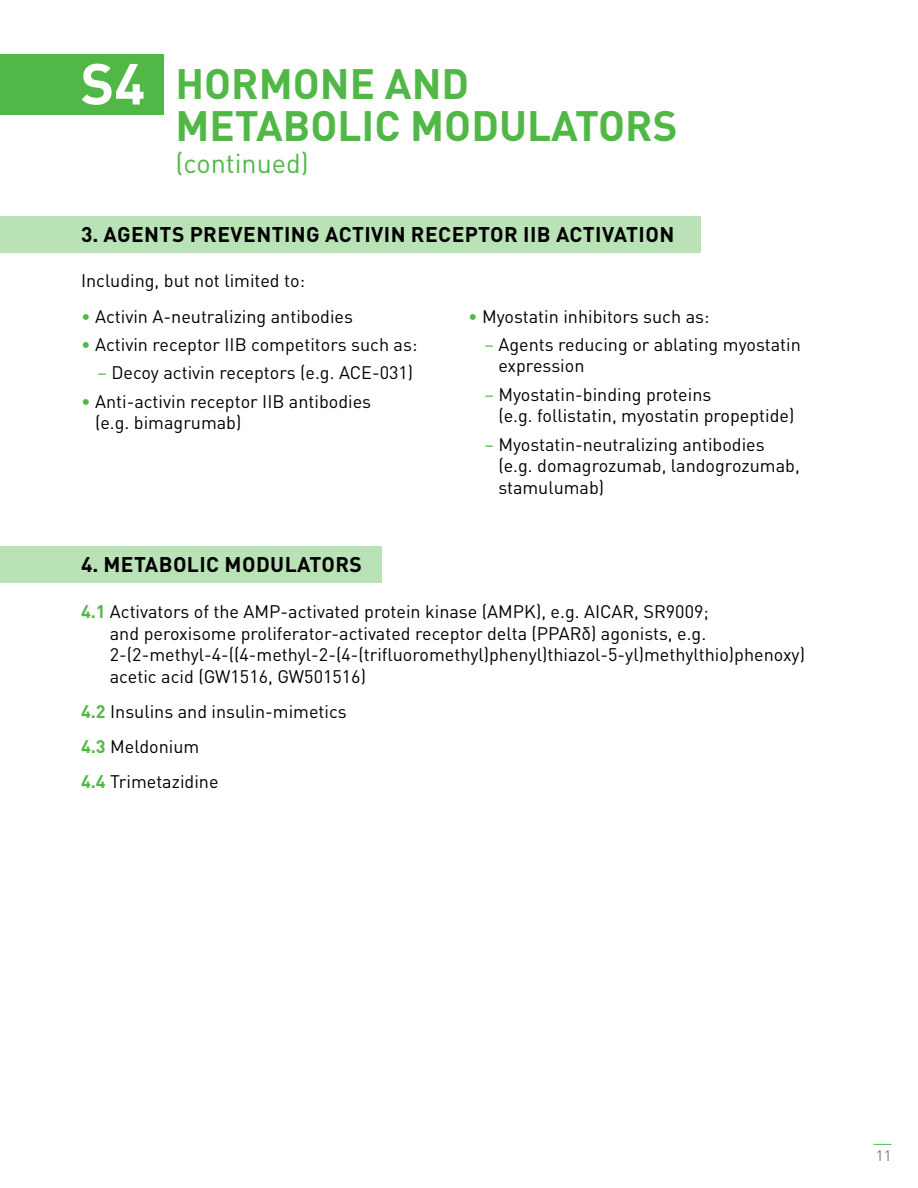
<style>
.page{position:relative;width:918px;height:1188px;background:#fff}
.page>*{position:absolute;margin:0;border:0;box-sizing:border-box;transform-origin:0 0}
.t1{font:700 42px/42px "DIN Pro";color:#51b848}
.t2{font:27px "DIN Pro";color:#51b848}
.t3{font:700 21px "DIN Pro";letter-spacing:.02em;color:#000}
.t4{font:18px/21.6px "DIN Pro";color:#000}
.t5{font:15px "DIN Pro";color:#7e7e7e}
.s1{font-size:57px;color:#fff}
.s2{color:#51b848}
.s3{font-weight:700;color:#51b848}
</style>
<div class="page">
<svg style="left:874px;top:1144px;width:18px;height:1px"></svg>
<div style="left:0;top:54px;width:164px;height:60px;background:#51b848"></div>
<div style="left:0;top:216px;width:700px;height:37px;background:#b9e3b6"></div>
<div style="left:0;top:546px;width:382px;height:37px;background:#b9e3b6"></div>
<h1 class="t1" style="left:176px;top:58px;width:504px;text-indent:-95px"><span class="s1">S4</span> HORMONE AND<br>METABOLIC MODULATORS</h1>
<h2 class="t2" style="left:176px;top:142px;width:135px">(continued)</h2>
<p class="t3" style="left:81px;top:217px;width:595px">3. AGENTS PREVENTING ACTIVIN RECEPTOR IIB ACTIVATION</p>
<p class="t4" style="left:81px;top:268px;width:226px">Including, but not limited to:</p>
<p class="t4" style="left:81px;top:303px;width:274px"><span class="s2">•</span> Activin A-neutralizing antibodies</p>
<p class="t4" style="left:81px;top:332px;width:338px"><span class="s2">•</span> Activin receptor IIB competitors such as:</p>
<p class="t4" style="left:98px;top:360px;width:317px"><span class="s2">–</span> Decoy activin receptors (e.g. ACE-031)</p>
<p class="t4" style="left:95px;top:389px;width:278px;text-indent:-14px"><span class="s2">•</span> Anti-activin receptor IIB antibodies (e.g. bimagrumab)</p>
<p class="t3" style="left:81px;top:547px;width:283px">4. METABOLIC MODULATORS</p>
<p class="t4" style="left:468px;top:303px;width:243px"><span class="s2">•</span> Myostatin inhibitors such as:</p>
<p class="t4" style="left:498px;top:332px;width:304px;text-indent:-14px"><span class="s2">–</span> Agents reducing or ablating myostatin expression</p>
<p class="t4" style="left:498px;top:382px;width:298px;text-indent:-14px"><span class="s2">–</span> Myostatin-binding proteins<br>(e.g. follistatin, myostatin propeptide)</p>
<p class="t4" style="left:498px;top:432px;width:303px;text-indent:-14px"><span class="s2">–</span> Myostatin-neutralizing antibodies (e.g. domagrozumab, landogrozumab, stamulumab)</p>
<p class="t4" style="left:110px;top:599px;width:697px;text-indent:-29px"><span class="s3">4.1</span> Activators of the AMP-activated protein kinase (AMPK), e.g. AICAR, SR9009;<br>and peroxisome proliferator-activated receptor delta (PPARδ) agonists, e.g.<br>2-(2-methyl-4-((4-methyl-2-(4-(trifluoromethyl)phenyl)thiazol-5-yl)methylthio)phenoxy) acetic acid (GW1516, GW501516)</p>
<p class="t4" style="left:81px;top:692px;width:267px;line-height:35.1px"><span class="s3">4.2</span> Insulins and insulin-mimetics<br><span class="s3">4.3</span> Meldonium<br><span class="s3">4.4</span> Trimetazidine</p>
<p class="t5" style="left:876px;top:1144px;width:17px">11</p>
</div>
